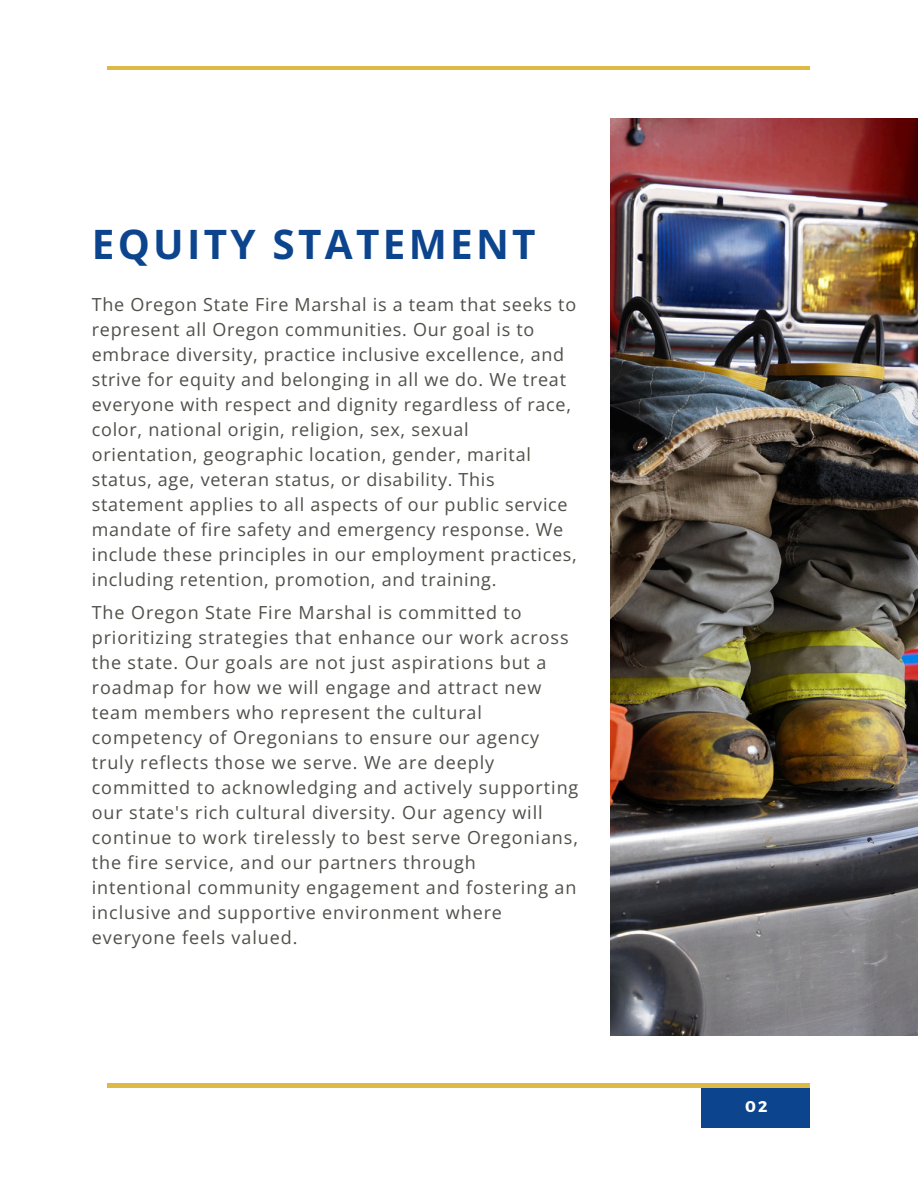
<style>
.page{position:relative;width:918px;height:1188px;background:#fff}
.page>*{position:absolute;margin:0;border:0;box-sizing:border-box;transform-origin:0 0}
.t1{font:700 40.5px "Open Sans";letter-spacing:.08em;color:#0c458e}
.t2{font:18px/25px "Open Sans";letter-spacing:.05em;color:#4e5049}
.t3{font:700 15.6px "Montserrat";color:#fff}
</style>
<div class="page">
<hr style="left:107px;top:67px;width:703px;height:3px;background:#ddba46">
<div style="left:701px;top:1084px;width:108px;height:44px;background:#0c458e"></div>
<hr style="left:107px;top:1084px;width:703px;height:3px;background:#ddba46">
<img style="left:610px;top:118px;width:308px;height:917px">
<h1 class="t1" style="left:92px;top:216px;width:445px">EQUITY STATEMENT</h1>
<p class="t2" style="left:92px;top:291px;width:487px">The Oregon State Fire Marshal is a team that seeks to represent all Oregon communities. Our goal is to embrace diversity, practice inclusive excellence, and strive for equity and belonging in all we do. We treat everyone with respect and dignity regardless of race, color, national origin, religion, sex, sexual orientation, geographic location, gender, marital status, age, veteran status, or disability. This statement applies to all aspects of our public service mandate of fire safety and emergency response. We include these principles in our employment practices, including retention, promotion, and training.</p>
<p class="t2" style="left:92px;top:599px;width:488px">The Oregon State Fire Marshal is committed to prioritizing strategies that enhance our work across the state. Our goals are not just aspirations but a roadmap for how we will engage and attract new team members who represent the cultural competency of Oregonians to ensure our agency truly reflects those we serve. We are deeply committed to acknowledging and actively supporting our state's rich cultural diversity. Our agency will continue to work tirelessly to best serve Oregonians, the fire service, and our partners through intentional community engagement and fostering an inclusive and supportive environment where everyone feels valued.</p>
<p class="t3" style="left:745px;top:1096px;width:24px">02</p>
</div>
